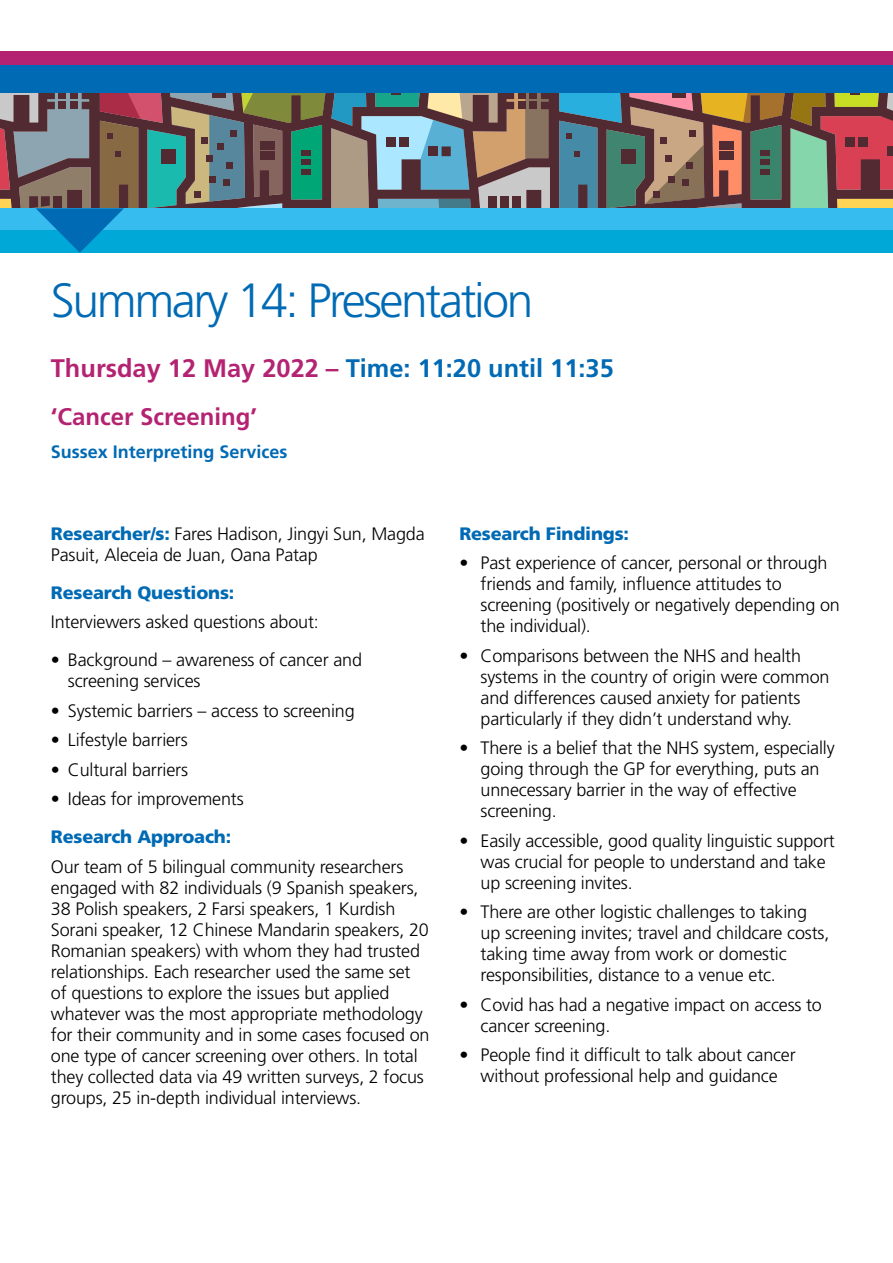
<style>
.page{position:relative;width:893px;height:1263px;background:#fff}
.page>*{position:absolute;margin:0;border:0;box-sizing:border-box;transform-origin:0 0}
.t1{font:300 48px "Frutiger LT Std";letter-spacing:-.05em;color:#006ab4}
.t2{font:700 25.35px "Frutiger LT Std";color:#006ab4}
.t3{font:700 24px "Frutiger LT Std";color:#b42371}
.t4{font:300 18px/21px "Frutiger LT Std";letter-spacing:-.01em;color:#000}
.t5{font:900 18px "Frutiger";letter-spacing:-.01em;color:#006ab4}
.t6{font:700 18px "Frutiger LT Std";color:#006ab4}
.s1{color:#b42371}
.s2{font-family:"Frutiger";font-weight:900;color:#006ab4}
</style>
<div class="page">
<svg style="left:331px;top:93px;width:219px;height:115px"></svg>
<svg style="left:559px;top:93px;width:334px;height:115px"></svg>
<div style="left:621px;top:150px;width:14px;height:14px;background:#522a31"></div>
<div style="left:529px;top:93px;width:8px;height:6px;background:#522a31"></div>
<div style="left:518px;top:93px;width:7px;height:6px;background:#522a31"></div>
<div style="left:529px;top:102px;width:8px;height:7px;background:#522a31"></div>
<div style="left:518px;top:102px;width:7px;height:7px;background:#522a31"></div>
<div style="left:0;top:58px;width:893px;height:35px;background:#006ab4"></div>
<div style="left:0;top:51px;width:893px;height:13px;background:#b42371"></div>
<div style="left:0;top:208px;width:893px;height:23px;background:#36bcee"></div>
<div style="left:0;top:231px;width:893px;height:22px;background:#00a8d7"></div>
<svg style="left:0;top:93px;width:325px;height:160px"></svg>
<h1 class="t1" style="left:51px;top:273px;width:484px">Summary 14: Presentation</h1>
<h2 class="t2" style="left:51px;top:353px;width:564px"><span class="s1">Thursday 12 May 2022 –</span> Time: 11:20 until 11:35</h2>
<h3 class="t3" style="left:51px;top:403px;width:208px">‘Cancer Screening’</h3>
<p class="t6" style="left:51px;top:441px;width:238px">Sussex Interpreting Services</p>
<p class="t4" style="left:51px;top:523px;width:375px"><span class="s2">Researcher/s:</span> Fares Hadison, Jingyi Sun, Magda<br>Pasuit, Aleceia de Juan, Oana Patap</p>
<p class="t5" style="left:51px;top:581px;width:185px">Research Questions:</p>
<p class="t4" style="left:51px;top:612px;width:269px">Interviewers asked questions about:</p>
<p class="t4" style="left:68px;top:650px;width:296px;text-indent:-17px">• Background – awareness of cancer and screening services</p>
<p class="t4" style="left:51px;top:700px;width:305px">• Systemic barriers – access to screening</p>
<p class="t4" style="left:51px;top:730px;width:138px">• Lifestyle barriers</p>
<p class="t4" style="left:51px;top:759px;width:139px">• Cultural barriers</p>
<p class="t4" style="left:51px;top:789px;width:194px">• Ideas for improvements</p>
<p class="t5" style="left:51px;top:826px;width:182px">Research Approach:</p>
<p class="t4" style="left:51px;top:856px;width:380px">Our team of 5 bilingual community researchers engaged with 82 individuals (9 Spanish speakers, 38 Polish speakers, 2 Farsi speakers, 1 Kurdish Sorani speaker, 12 Chinese Mandarin speakers, 20<br>Romanian speakers) with whom they had trusted relationships. Each researcher used the same set of questions to explore the issues but applied whatever was the most appropriate methodology for their community and in some cases focused on one type of cancer screening over others. In total they collected data via 49 written surveys, 2 focus groups, 25 in-depth individual interviews.</p>
<p class="t5" style="left:459px;top:523px;width:171px">Research Findings:</p>
<p class="t4" style="left:481px;top:553px;width:361px;text-indent:-21px">• Past experience of cancer, personal or through friends and family, influence attitudes to screening (positively or negatively depending on the individual).</p>
<p class="t4" style="left:481px;top:645px;width:350px;text-indent:-21px">• Comparisons between the NHS and health systems in the country of origin were common and differences caused anxiety for patients particularly if they didn’t understand why.</p>
<p class="t4" style="left:481px;top:738px;width:356px;text-indent:-21px">• There is a belief that the NHS system, especially going through the GP for everything, puts an unnecessary barrier in the way of effective screening.</p>
<p class="t4" style="left:481px;top:830px;width:356px;text-indent:-21px">• Easily accessible, good quality linguistic support was crucial for people to understand and take up screening invites.</p>
<p class="t4" style="left:481px;top:902px;width:350px;text-indent:-21px">• There are other logistic challenges to taking up screening invites; travel and childcare costs, taking time away from work or domestic responsibilities, distance to a venue etc.</p>
<p class="t4" style="left:481px;top:994px;width:343px;text-indent:-21px">• Covid has had a negative impact on access to cancer screening.</p>
<p class="t4" style="left:459px;top:1045px;width:338px;text-align:center">• People find it difficult to talk about cancer without professional help and guidance</p>
</div>
